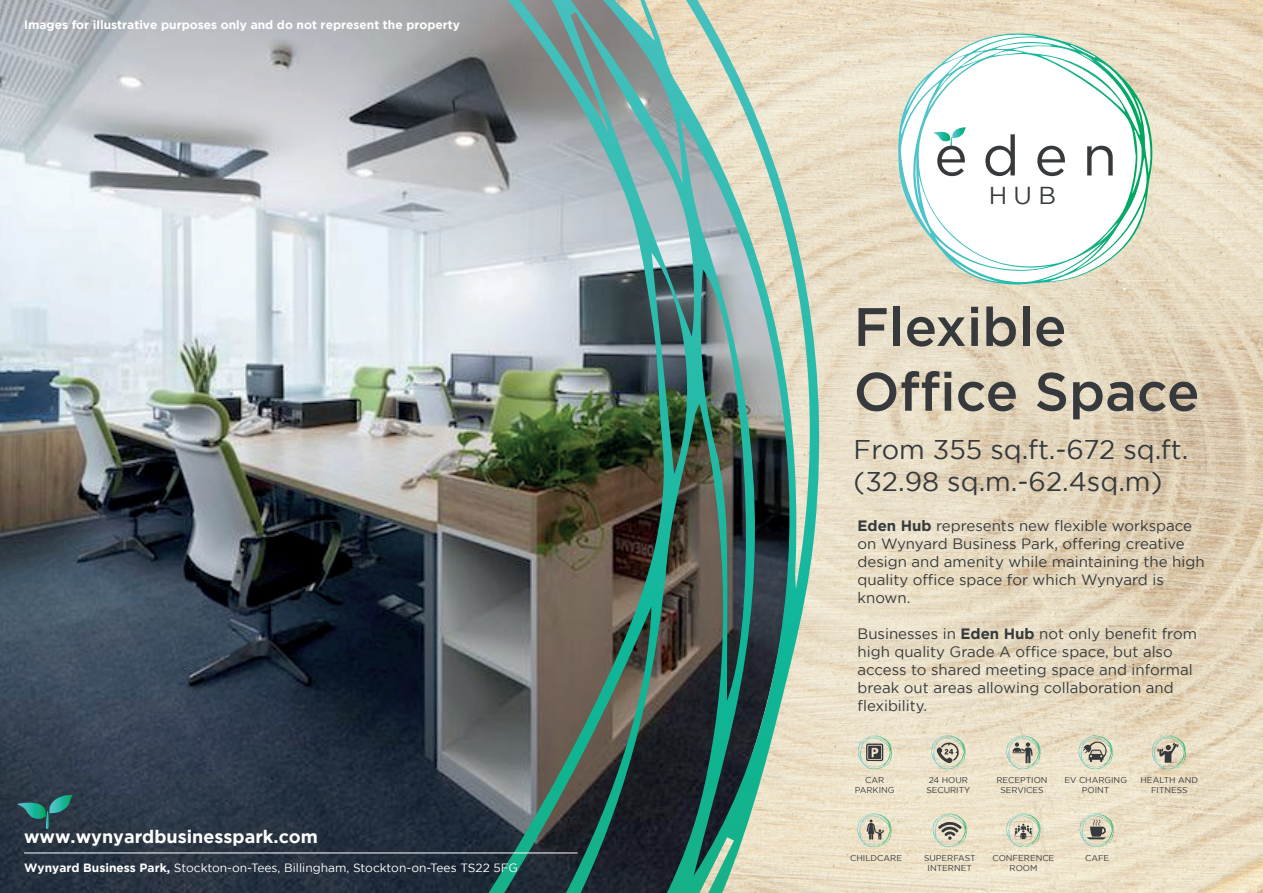
<style>
.page{position:relative;width:1263px;height:893px;background:#fff}
.page>*{position:absolute;margin:0;border:0;box-sizing:border-box;transform-origin:0 0}
.t1{font:56.4px "Gotham";color:#373a3c}
.t2{font:500 54px/64.8px "Gotham";color:#373a3c}
.t3{font:27px/32.4px "Gotham";color:#373a3c}
.t4{font:24.45px "Gotham";color:#373a3c}
.t5{font:700 18px "Gotham";color:#fff}
.t6{font:15px/18px "Gotham";color:#373a3c}
.t7{font:12px "Gotham";color:#fff}
.t8{font:700 12px "Gotham";color:#fff}
.t9{font:8.55px/10.2px "Gotham";color:#373a3c;text-align:center}
.s1{font-weight:700}
</style>
<div class="page">
<img style="left:837px;top:0;width:426px;height:893px">
<img style="left:0;top:0;width:488px;height:893px">
<svg style="left:897px;top:30px;width:257px;height:255px"></svg>
<svg style="left:934px;top:127px;width:32px;height:20px"></svg>
<svg style="left:18px;top:795px;width:55px;height:34px;background:#2a5f60"></svg>
<svg style="left:858px;top:735px;width:34px;height:34px"></svg>
<svg style="left:931px;top:735px;width:35px;height:34px"></svg>
<svg style="left:1006px;top:735px;width:35px;height:34px"></svg>
<svg style="left:1078px;top:735px;width:35px;height:34px"></svg>
<svg style="left:1152px;top:735px;width:34px;height:34px"></svg>
<svg style="left:857px;top:813px;width:35px;height:34px"></svg>
<svg style="left:933px;top:813px;width:34px;height:34px"></svg>
<svg style="left:1006px;top:813px;width:35px;height:34px"></svg>
<svg style="left:1079px;top:813px;width:35px;height:34px"></svg>
<img style="left:488px;top:0;width:349px;height:893px">
<hr style="left:24px;top:853px;width:553px;height:1px;background:#fff">
<p class="t8" style="left:24px;top:18px;width:437px">Images for illustrative purposes only and do not represent the property</p>
<p class="t5" style="left:24px;top:827px;width:295px">www.wynyardbusinesspark.com</p>
<p class="t7" style="left:24px;top:861px;width:495px"><span class="s1">Wynyard Business Park,</span> Stockton-on-Tees, Billingham, Stockton-on-Tees TS22 5FG</p>
<h1 class="t1" style="left:934px;top:124px;width:184px">eden</h1>
<h3 class="t4" style="left:989px;top:182px;width:69px">HUB</h3>
<h2 class="t2" style="left:854px;top:293px;width:347px">Flexible<br>Office Space</h2>
<h3 class="t3" style="left:854px;top:433px;width:336px">From 355 sq.ft.-672 sq.ft. (32.98 sq.m.-62.4sq.m)</h3>
<p class="t6" style="left:857px;top:516px;width:348px"><span class="s1">Eden Hub</span> represents new flexible workspace on Wynyard Business Park, offering creative design and amenity while maintaining the high quality office space for which Wynyard is known.</p>
<p class="t6" style="left:857px;top:624px;width:341px">Businesses in <span class="s1">Eden Hub</span> not only benefit from high quality Grade A office space, but also access to shared meeting space and informal break out areas allowing collaboration and flexibility.</p>
<p class="t9" style="left:855px;top:774px;width:41px">CAR<br>PARKING</p>
<p class="t9" style="left:926px;top:774px;width:45px;text-align:left">24 HOUR<br>SECURITY</p>
<p class="t9" style="left:996px;top:774px;width:53px">RECEPTION<br>SERVICES</p>
<p class="t9" style="left:1064px;top:774px;width:64px">EV CHARGING<br>POINT</p>
<p class="t9" style="left:1140px;top:774px;width:59px">HEALTH AND<br>FITNESS</p>
<p class="t9" style="left:850px;top:852px;width:53px">CHILDCARE</p>
<p class="t9" style="left:924px;top:852px;width:53px">SUPERFAST<br>INTERNET</p>
<p class="t9" style="left:993px;top:852px;width:63px">CONFERENCE<br>ROOM</p>
<p class="t9" style="left:1085px;top:852px;width:26px">CAFE</p>
</div>
